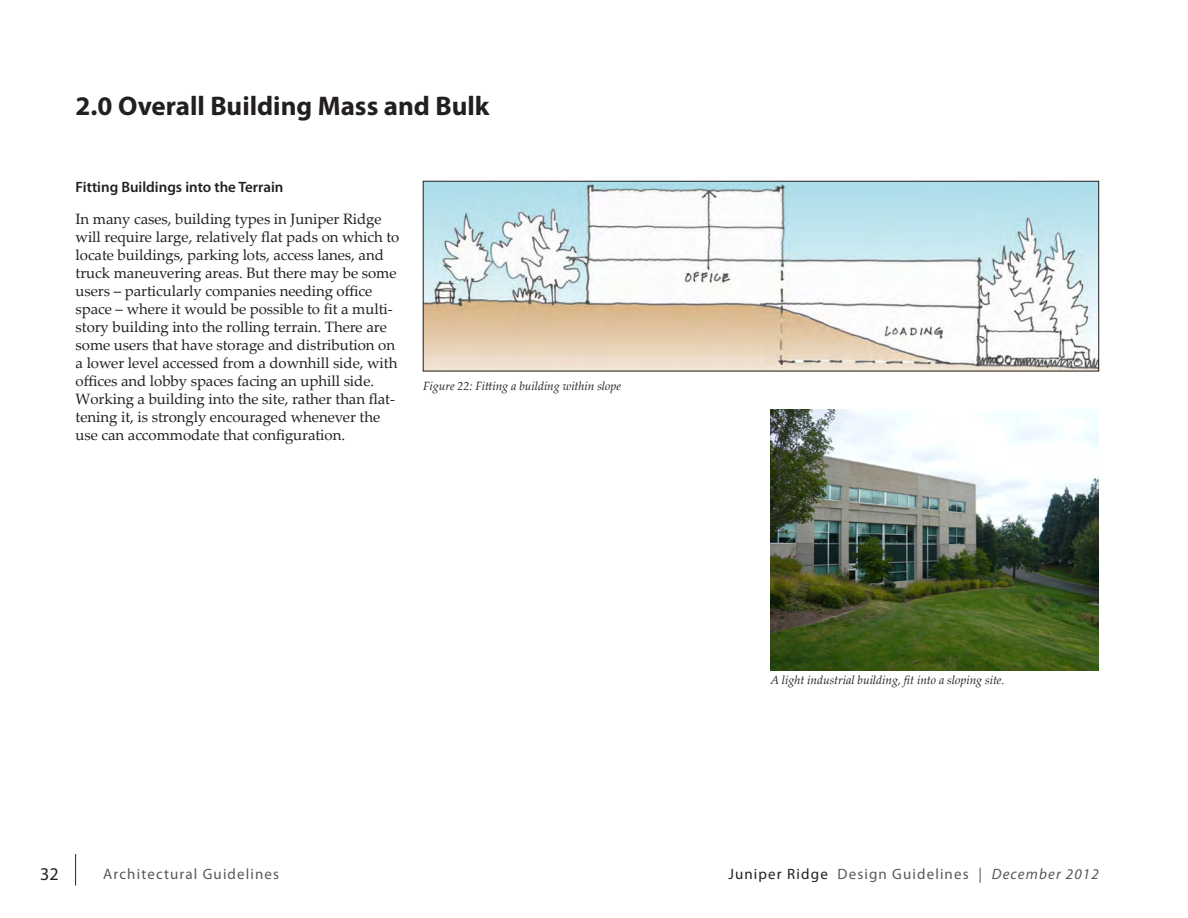
<style>
.page{position:relative;width:1188px;height:918px;background:#fff}
.page>*{position:absolute;margin:0;border:0;box-sizing:border-box;transform-origin:0 0}
.t1{font:700 27px "Myriad Pro";color:#231f20}
.t2{font:18px "Myriad Pro";color:#231f20}
.t3{font:15px/18px "Palatino Linotype";letter-spacing:-.005em;color:#231f20}
.t4{font:15px "Myriad Pro";letter-spacing:.075em;color:#57585a}
.t5{font:600 15px "Myriad Pro";color:#231f20}
.t6{font:italic 12px "Palatino Linotype";letter-spacing:-.005em;color:#231f20}
.s1{color:#231f20}
.s2{font-style:italic}
</style>
<div class="page">
<hr style="left:75px;top:854px;width:1px;height:32px;background:#231f20">
<img style="left:425px;top:183px;width:672px;height:186px">
<div style="left:423px;top:181px;width:676px;height:190px;border:1px solid #231f20"></div>
<img style="left:770px;top:409px;width:329px;height:262px">
<h1 class="t1" style="left:76px;top:88px;width:415px">2.0 Overall Building Mass and Bulk</h1>
<p class="t5" style="left:76px;top:178px;width:209px">Fitting Buildings into the Terrain</p>
<p class="t3" style="left:76px;top:209px;width:325px">In many cases, building types in Juniper Ridge will require large, relatively flat pads on which to locate buildings, parking lots, access lanes, and truck maneuvering areas. But there may be some users – particularly companies needing office space – where it would be possible to fit a multi&shy;story building into the rolling terrain. There are some users that have storage and distribution on a lower level accessed from a downhill side, with offices and lobby spaces facing an uphill side.<br>Working a building into the site, rather than flat&shy;tening it, is strongly encouraged whenever the use can accommodate that configuration.</p>
<p class="t6" style="left:423px;top:377px;width:200px">Figure 22: Fitting a building within slope</p>
<p class="t6" style="left:770px;top:671px;width:236px">A light industrial building, fit into a sloping site.</p>
<p class="t2" style="left:40px;top:862px;width:20px">32</p>
<p class="t4" style="left:728px;top:865px;width:372px"><span class="s1">Juniper Ridge</span> Design Guidelines | <span class="s2">December 2012</span></p>
<p class="t4" style="left:103px;top:865px;width:177px">Architectural Guidelines</p>
</div>
